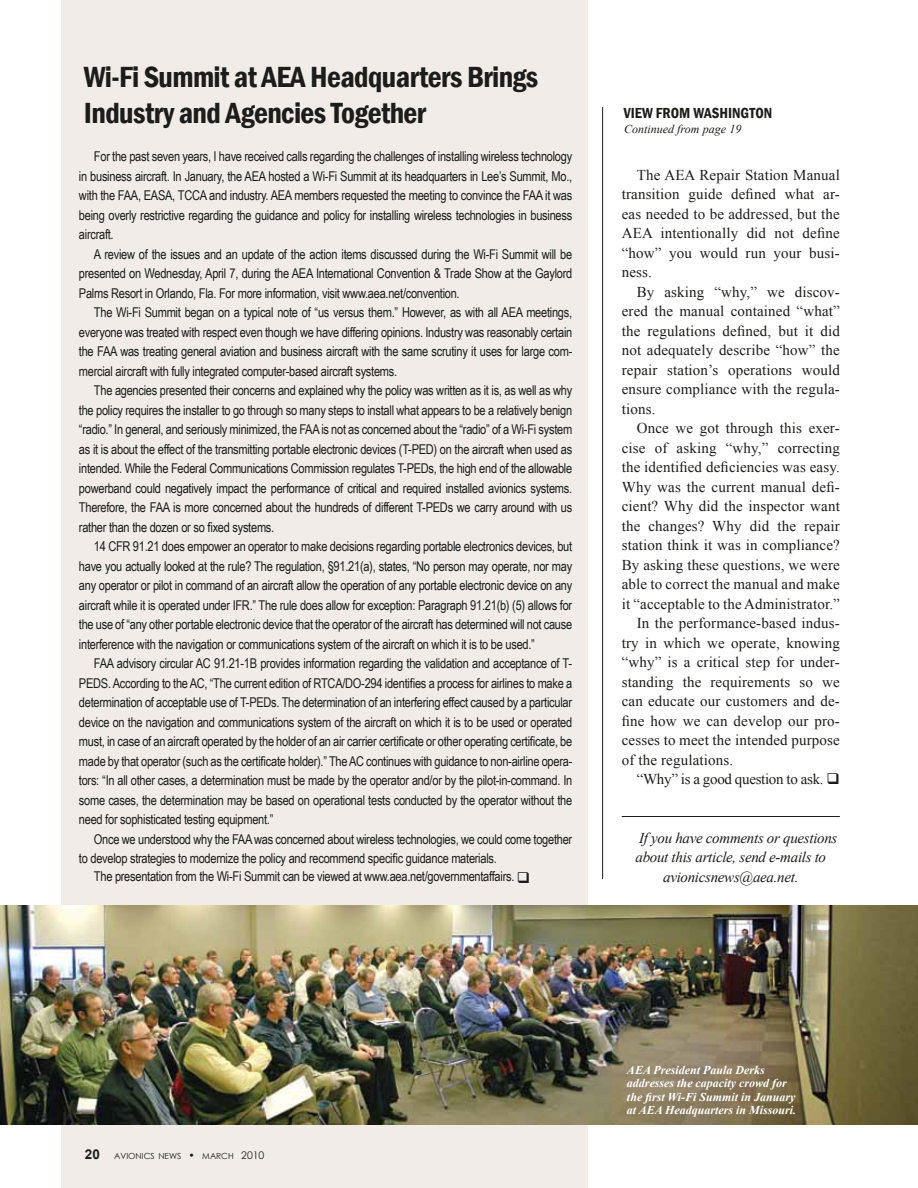
<style>
.page{position:relative;width:918px;height:1188px;background:#fff}
.page>*{position:absolute;margin:0;border:0;box-sizing:border-box;transform-origin:0 0}
.t1{font:600 condensed 30px/36px "Franklin Gothic";letter-spacing:-.02em;color:#1c1c1a}
.t2{font:15px/19.5px "Times New Roman";letter-spacing:.01em;color:#1c1c1a;text-align:justify}
.t3{font:italic 15px "Times New Roman";letter-spacing:-.02em;color:#1c1c1a}
.t4{font:15px "Times New Roman";letter-spacing:-.02em;color:#1c1c1a}
.t5{font:600 condensed 15px "Franklin Gothic";color:#1c1c1a}
.t6{font:13.5px/19.5px "Arial Narrow";letter-spacing:-.02em;color:#1c1c1a;text-align:justify}
.t7{font:italic 700 12px/13.5px "Times New Roman";color:#fff}
.t8{font:italic 12px "Times New Roman";color:#1c1c1a}
.t9{font:8.4px "Century Gothic";color:#1c1c1a}
.s1{font-family:"Arial";font-weight:700;font-size:13.5px}
.s2{font-size:10.5px}
</style>
<div class="page">
<div style="left:61px;top:0;width:527px;height:1188px;background:#f1ece7"></div>
<img style="left:0;top:906px;width:918px;height:219px">
<hr style="left:622px;top:816px;width:218px;height:1px;background:#1c1c1a">
<hr style="left:602px;top:107px;width:1px;height:772px;background:#1c1c1a">
<h1 class="t1" style="left:84px;top:58px;width:456px">Wi-Fi Summit at AEA Headquarters Brings<br>Industry and Agencies Together</h1>
<p class="t6" style="left:79px;top:146px;width:495px;text-indent:15px">For the past seven years, I have received calls regarding the challenges of installing wireless technology in business aircraft. In January, the AEA hosted a Wi-Fi Summit at its headquarters in Lee’s Summit, Mo., with the FAA, EASA, TCCA and industry. AEA members requested the meeting to convince the FAA it was being overly restrictive regarding the guidance and policy for installing wireless technologies in business aircraft.</p>
<p class="t6" style="left:79px;top:244px;width:495px;text-indent:15px">A review of the issues and an update of the action items discussed during the Wi-Fi Summit will be presented on Wednesday, April 7, during the AEA International Convention &amp; Trade Show at the Gaylord Palms Resort in Orlando, Fla. For more information, visit www.aea.net/convention.</p>
<p class="t6" style="left:79px;top:302px;width:495px;text-indent:15px">The Wi-Fi Summit began on a typical note of “us versus them.” However, as with all AEA meetings, everyone was treated with respect even though we have differing opinions. Industry was reasonably certain the FAA was treating general aviation and business aircraft with the same scrutiny it uses for large com&shy;mercial aircraft with fully integrated computer-based aircraft systems.</p>
<p class="t6" style="left:79px;top:380px;width:495px;text-indent:15px">The agencies presented their concerns and explained why the policy was written as it is, as well as why the policy requires the installer to go through so many steps to install what appears to be a relatively benign “radio.” In general, and seriously minimized, the FAA is not as concerned about the “radio” of a Wi-Fi system as it is about the effect of the transmitting portable electronic devices (T-PED) on the aircraft when used as intended. While the Federal Communications Commission regulates T-PEDs, the high end of the allowable powerband could negatively impact the performance of critical and required installed avionics systems.<br>Therefore, the FAA is more concerned about the hundreds of different T-PEDs we carry around with us rather than the dozen or so fixed systems.</p>
<p class="t6" style="left:79px;top:536px;width:495px;text-indent:15px">14 CFR 91.21 does empower an operator to make decisions regarding portable electronics devices, but have you actually looked at the rule? The regulation, §91.21(a), states, “No person may operate, nor may any operator or pilot in command of an aircraft allow the operation of any portable electronic device on any aircraft while it is operated under IFR.” The rule does allow for exception: Paragraph 91.21(b) (5) allows for the use of “any other portable electronic device that the operator of the aircraft has determined will not cause interference with the navigation or communications system of the aircraft on which it is to be used.”</p>
<p class="t6" style="left:79px;top:653px;width:495px;text-indent:15px">FAA advisory circular AC 91.21-1B provides information regarding the validation and acceptance of T-PEDS. According to the AC, “The current edition of RTCA/DO-294 identifies a process for airlines to make a determination of acceptable use of T-PEDs. The determination of an interfering effect caused by a particular device on the navigation and communications system of the aircraft on which it is to be used or operated must, in case of an aircraft operated by the holder of an air carrier certificate or other operating certificate, be made by that operator (such as the certificate holder).” The AC continues with guidance to non-airline opera&shy;tors: “In all other cases, a determination must be made by the operator and/or by the pilot-in-command. In some cases, the determination may be based on operational tests conducted by the operator without the need for sophisticated testing equipment.”</p>
<p class="t6" style="left:79px;top:829px;width:495px;text-indent:15px">Once we understood why the FAA was concerned about wireless technologies, we could come together to develop strategies to modernize the policy and recommend specific guidance materials.</p>
<p class="t6" style="left:94px;top:866px;width:438px">The presentation from the Wi-Fi Summit can be viewed at www.aea.net/governmentaffairs. ❑</p>
<p class="t5" style="left:624px;top:103px;width:150px">view from washington</p>
<p class="t8" style="left:624px;top:120px;width:119px">Continued from page 19</p>
<p class="t2" style="left:622px;top:165px;width:220px;text-indent:15px">The AEA Repair Station Manual transition guide defined what ar&shy;eas needed to be addressed, but the AEA intentionally did not define “how” you would run your busi&shy;ness.</p>
<p class="t2" style="left:622px;top:282px;width:220px;text-indent:15px">By asking “why,” we discov&shy;ered the manual contained “what” the regulations defined, but it did not adequately describe “how” the repair station’s operations would ensure compliance with the regula&shy;tions.</p>
<p class="t2" style="left:637px;top:418px;width:205px">Once we got through this exer-</p>
<p class="t2" style="left:622px;top:438px;width:220px">cise of asking “why,” correcting</p>
<p class="t2" style="left:622px;top:457px;width:220px">the identified deficiencies was easy.</p>
<p class="t2" style="left:622px;top:477px;width:220px">Why was the current manual defi-</p>
<p class="t2" style="left:622px;top:496px;width:220px">cient? Why did the inspector want</p>
<p class="t2" style="left:622px;top:516px;width:220px">the changes? Why did the repair</p>
<p class="t2" style="left:622px;top:535px;width:220px">station think it was in compliance?</p>
<p class="t2" style="left:622px;top:555px;width:220px">By asking these questions, we were</p>
<p class="t2" style="left:622px;top:574px;width:220px">able to correct the manual and make</p>
<p class="t2" style="left:622px;top:594px;width:220px">it “acceptable to the Administrator.”</p>
<p class="t2" style="left:637px;top:613px;width:205px">In the performance-based indus-</p>
<p class="t2" style="left:622px;top:633px;width:220px">try in which we operate, knowing</p>
<p class="t2" style="left:622px;top:652px;width:220px">“why” is a critical step for under-</p>
<p class="t2" style="left:622px;top:672px;width:220px">standing the requirements so we</p>
<p class="t2" style="left:622px;top:691px;width:220px">can educate our customers and de-</p>
<p class="t2" style="left:622px;top:711px;width:220px">fine how we can develop our pro-</p>
<p class="t2" style="left:622px;top:730px;width:220px">cesses to meet the intended purpose</p>
<p class="t2" style="left:622px;top:750px;width:113px">of the regulations.</p>
<p class="t4" style="left:637px;top:769px;width:205px">“Why” is a good question to ask. ❑</p>
<p class="t3" style="left:639px;top:827px;width:200px">If you have comments or questions</p>
<p class="t3" style="left:635px;top:847px;width:192px">about this article, send e-mails to</p>
<p class="t3" style="left:663px;top:866px;width:137px">avionicsnews@aea.net.</p>
<p class="t9" style="left:85px;top:1150px;width:181px"><span class="s1">20</span> AVIONICS NEWS <span class="s2">•</span> MARCH <span class="s2">2010</span></p>
<p class="t7" style="left:627px;top:1062px;width:171px">AEA President Paula Derks addresses the capacity crowd for the first Wi-Fi Summit in January at AEA Headquarters in Missouri.</p>
</div>
